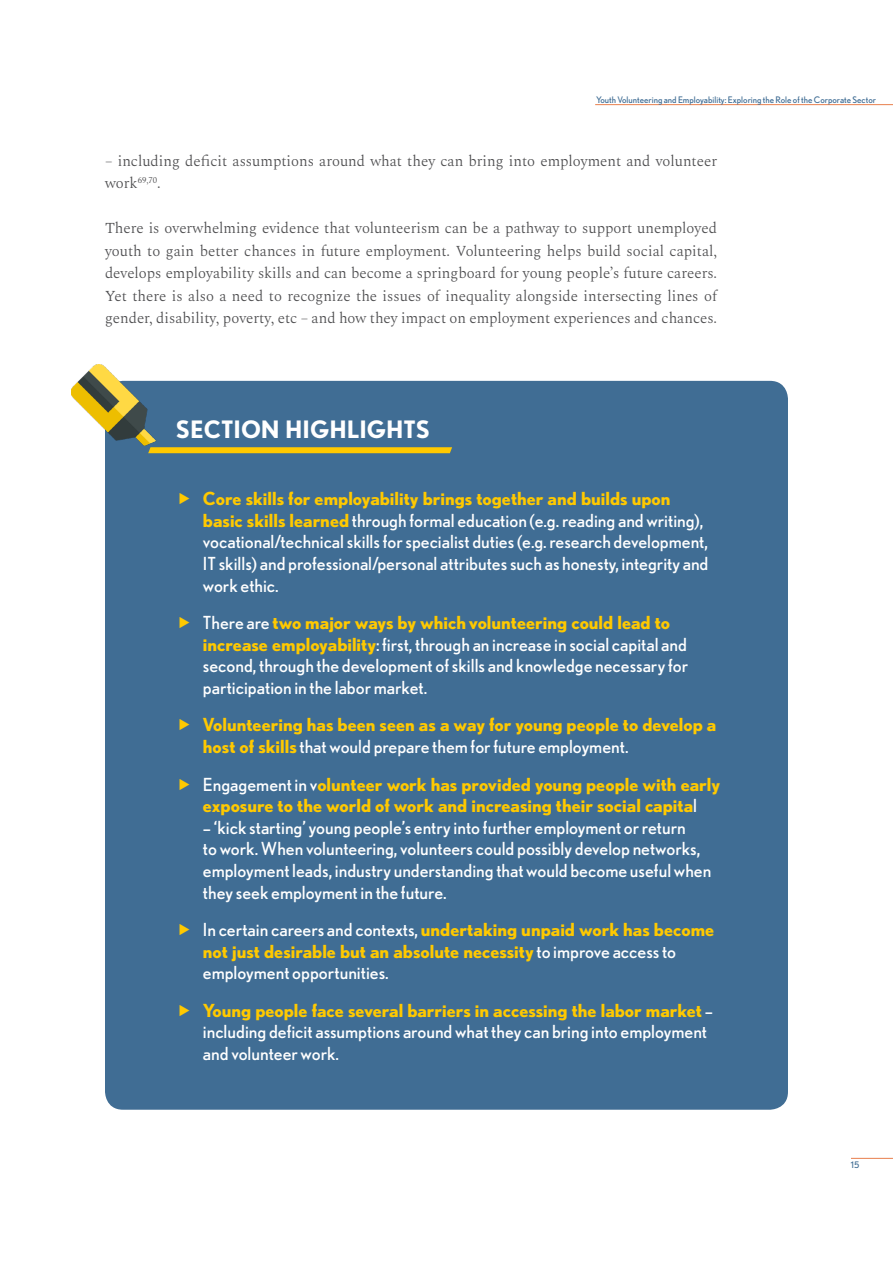
<style>
.page{position:relative;width:893px;height:1263px;background:#fff}
.page>*{position:absolute;margin:0;border:0;box-sizing:border-box;transform-origin:0 0}
.t1{font:700 24px "Nobel";color:#fff}
.t2{font:18px/21.6px "Nobel";color:#fff}
.t3{font:700 18px/21.6px "Nobel";color:#ffc900}
.t4{font:300 15px/22.5px "Spectral";color:#4c4c4e}
.t5{font:9px "Nobel";color:#406d94}
.s1{font-weight:700;color:#ffc900}
.s2{font-weight:400;color:#fff}
</style>
<div class="page">
<div style="left:105px;top:381px;width:683px;height:729px;background:#406d94;border-radius:18px"></div>
<img style="left:72px;top:364px;width:86px;height:82px">
<svg style="left:148px;top:447px;width:304px;height:6px;background:#f6c406"></svg>
<hr style="left:595px;top:104px;width:298px;height:1px;background:#e87f4d">
<hr style="left:851px;top:1158px;width:42px;height:1px;background:#e87f4d">
<p class="t5" style="left:596px;top:94px;width:281px">Youth Volunteering and Employability: Exploring the Role of the Corporate Sector</p>
<p class="t4" style="left:105px;top:150px;width:614px">– including deficit assumptions around what they can bring into employment and volunteer work<sup>69,70</sup>.</p>
<p class="t4" style="left:105px;top:217px;width:614px;text-align:justify">There is overwhelming evidence that volunteerism can be a pathway to support unemployed youth to gain better chances in future employment. Volunteering helps build social capital, develops employability skills and can become a springboard for young people’s future careers.<br>Yet there is also a need to recognize the issues of inequality alongside intersecting lines of gender, disability, poverty, etc – and how they impact on employment experiences and chances.</p>
<h1 class="t1" style="left:176px;top:415px;width:255px">SECTION HIGHLIGHTS</h1>
<p class="t2" style="left:203px;top:488px;width:507px"><span class="s1">Core skills for employability brings together and builds upon basic skills learned</span> through formal education (e.g. reading and writing), vocational/technical skills for specialist duties (e.g. research development, IT skills) and professional/personal attributes such as honesty, integrity and work ethic.</p>
<p class="t2" style="left:203px;top:612px;width:487px">There are <span class="s1">two major ways by which volunteering could lead to increase employability</span>: first, through an increase in social capital and second, through the development of skills and knowledge necessary for participation in the labor market.</p>
<p class="t3" style="left:203px;top:714px;width:515px">Volunteering has been seen as a way for young people to develop a host of skills <span class="s2">that would prepare them for future employment.</span></p>
<p class="t3" style="left:203px;top:773px;width:519px"><span class="s2">Engagement in v</span>olunteer work has provided young people with early exposure to the world of work and increasing their social capita<span class="s2">l</span></p>
<p class="t2" style="left:203px;top:816px;width:510px">– ‘kick starting’ young people’s entry into further employment or return<br>to work. When volunteering, volunteers could possibly develop networks, employment leads, industry understanding that would become useful when they seek employment in the future.</p>
<p class="t2" style="left:203px;top:919px;width:513px">In certain careers and contexts, <span class="s1">undertaking unpaid work has become not just desirable but an absolute necessity</span> to improve access to employment opportunities.</p>
<p class="t2" style="left:203px;top:999px;width:512px"><span class="s1">Young people face several barriers in accessing the labor market</span> – including deficit assumptions around what they can bring into employment and volunteer work.</p>
<p class="t5" style="left:851px;top:1159px;width:10px">15</p>
</div>
